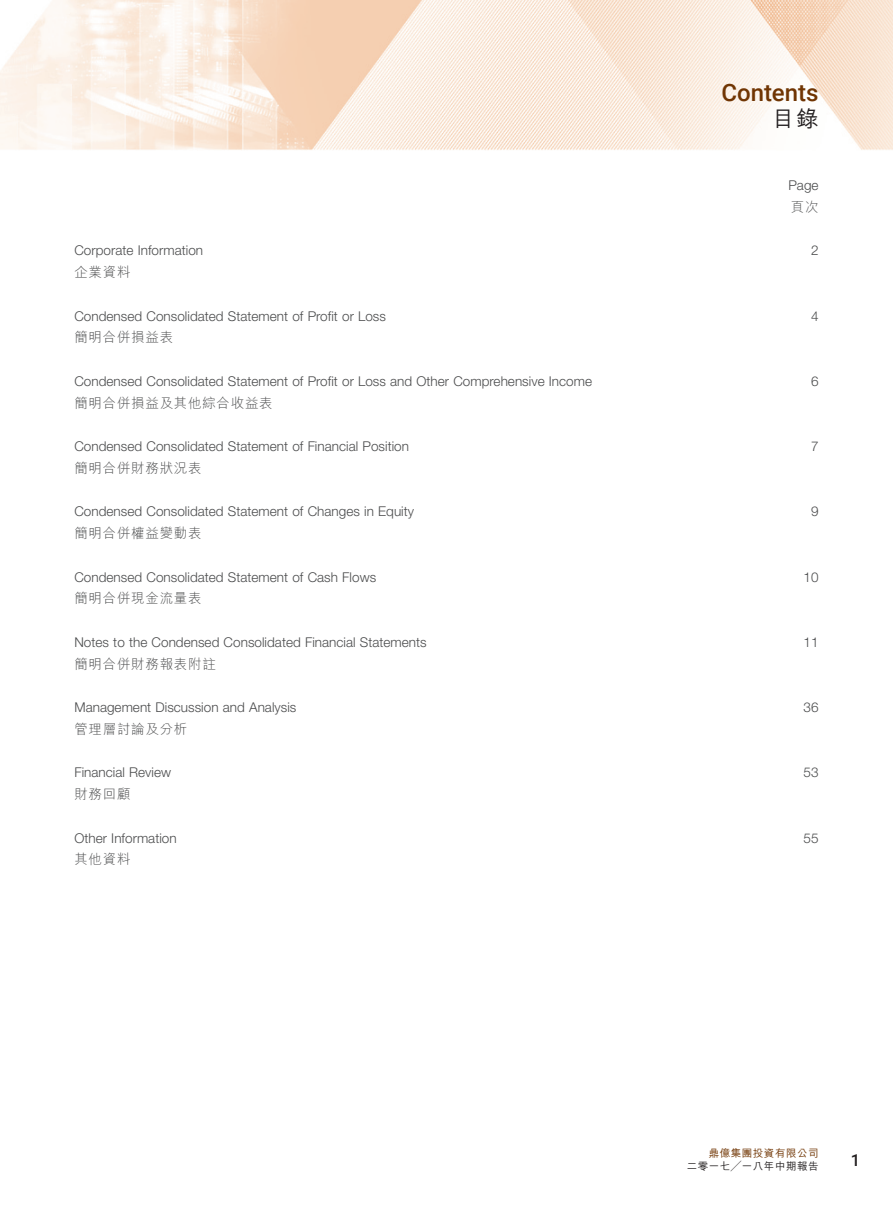
<style>
.page{position:relative;width:893px;height:1212px;background:#fff}
.page>*{position:absolute;margin:0;border:0;box-sizing:border-box;transform-origin:0 0}
.t1{font:500 24px "Roboto";color:#703503}
.t2{font:500 22.5px "M Hei HK";color:#231f20}
.t3{font:500 16.5px "Roboto";color:#231f20}
.Body_Text{font:300 13.5px "Helvetica Neue LT Std";letter-spacing:.005em;color:#4b4c4d}
.Body_Text-2{font:300 13.5px "M Hei HK";letter-spacing:.055em;color:#4b4c4d}
.t4{font:500 10.5px "M Hei HK";letter-spacing:.05em;color:#231f20}
.t5{font:500 10.5px "M Hei HK";letter-spacing:.05em;color:#703503}
</style>
<div class="page">
<img style="left:0;top:0;width:893px;height:150px">
<p class="t1" style="left:721px;top:76px;width:99px">Contents</p>
<p class="t2" style="left:772px;top:102px;width:48px">目錄</p>
<p class="Body_Text" style="left:788px;top:177px;width:32px">Page</p>
<p class="Body_Text-2" style="left:791px;top:200px;width:29px">頁次</p>
<p class="Body_Text" style="left:74px;top:242px;width:130px">Corporate Information</p>
<p class="Body_Text" style="left:811px;top:242px;width:9px">2</p>
<p class="Body_Text-2" style="left:74px;top:265px;width:58px">企業資料</p>
<p class="Body_Text" style="left:74px;top:308px;width:313px">Condensed Consolidated Statement of Profit or Loss</p>
<p class="Body_Text" style="left:811px;top:308px;width:9px">4</p>
<p class="Body_Text-2" style="left:74px;top:331px;width:100px">簡明合併損益表</p>
<p class="Body_Text" style="left:74px;top:373px;width:519px">Condensed Consolidated Statement of Profit or Loss and Other Comprehensive Income</p>
<p class="Body_Text" style="left:811px;top:373px;width:9px">6</p>
<p class="Body_Text-2" style="left:74px;top:396px;width:200px">簡明合併損益及其他綜合收益表</p>
<p class="Body_Text" style="left:74px;top:438px;width:336px">Condensed Consolidated Statement of Financial Position</p>
<p class="Body_Text" style="left:811px;top:438px;width:9px">7</p>
<p class="Body_Text-2" style="left:74px;top:461px;width:129px">簡明合併財務狀況表</p>
<p class="Body_Text" style="left:74px;top:503px;width:341px">Condensed Consolidated Statement of Changes in Equity</p>
<p class="Body_Text" style="left:811px;top:503px;width:9px">9</p>
<p class="Body_Text-2" style="left:74px;top:526px;width:129px">簡明合併權益變動表</p>
<p class="Body_Text" style="left:74px;top:569px;width:303px">Condensed Consolidated Statement of Cash Flows</p>
<p class="Body_Text" style="left:803px;top:569px;width:17px">10</p>
<p class="Body_Text-2" style="left:74px;top:592px;width:129px">簡明合併現金流量表</p>
<p class="Body_Text" style="left:74px;top:634px;width:354px">Notes to the Condensed Consolidated Financial Statements</p>
<p class="Body_Text" style="left:803px;top:634px;width:17px">11</p>
<p class="Body_Text-2" style="left:74px;top:657px;width:143px">簡明合併財務報表附註</p>
<p class="Body_Text" style="left:74px;top:699px;width:223px">Management Discussion and Analysis</p>
<p class="Body_Text" style="left:803px;top:699px;width:17px">36</p>
<p class="Body_Text-2" style="left:74px;top:722px;width:115px">管理層討論及分析</p>
<p class="Body_Text" style="left:74px;top:764px;width:98px">Financial Review</p>
<p class="Body_Text" style="left:803px;top:764px;width:17px">53</p>
<p class="Body_Text-2" style="left:74px;top:787px;width:58px">財務回顧</p>
<p class="Body_Text" style="left:74px;top:830px;width:104px">Other Information</p>
<p class="Body_Text" style="left:803px;top:830px;width:17px">55</p>
<p class="Body_Text-2" style="left:74px;top:853px;width:58px">其他資料</p>
<p class="t5" style="left:709px;top:1145px;width:111px">鼎億集團投資有限公司</p>
<p class="t4" style="left:687px;top:1158px;width:133px">二零一七╱一八年中期報告</p>
<p class="t3" style="left:851px;top:1148px;width:11px">1</p>
</div>
